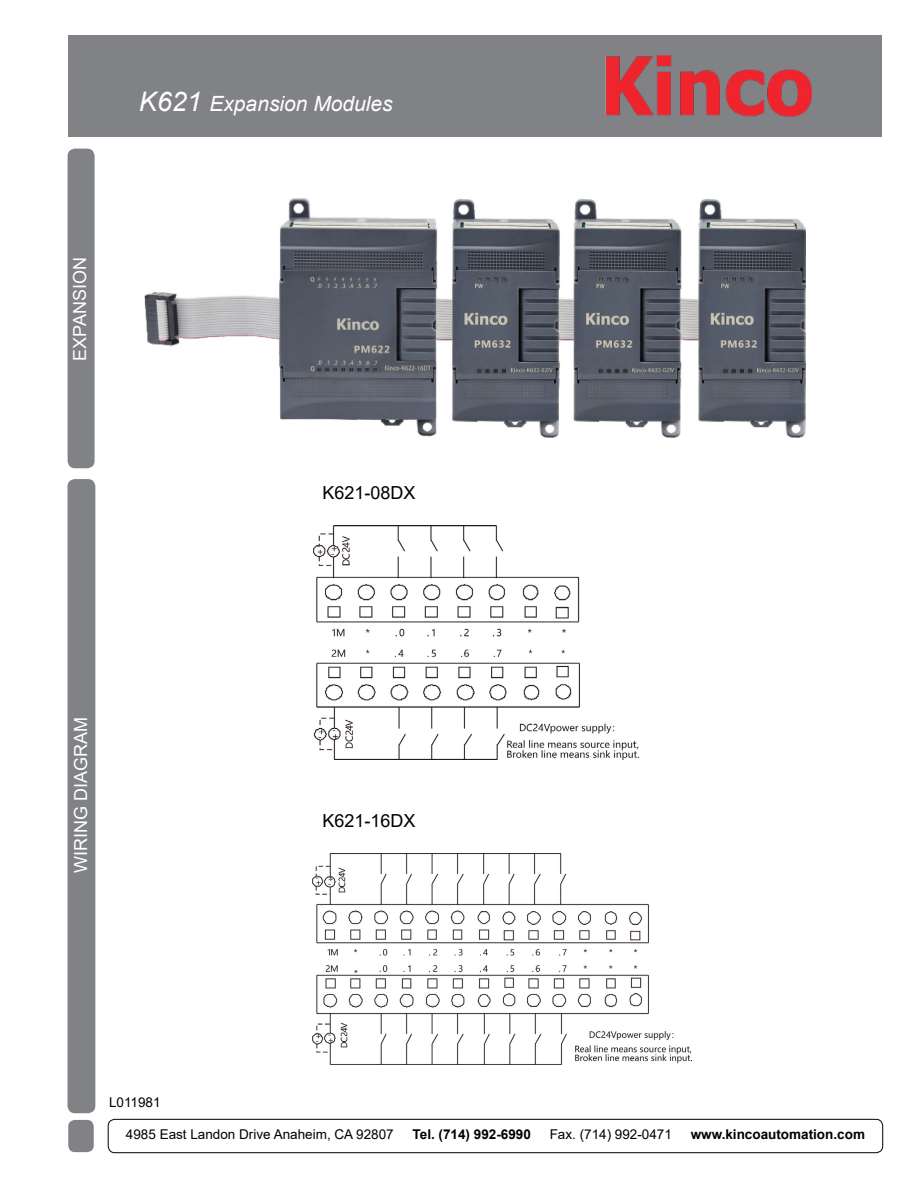
<style>
.page{position:relative;width:918px;height:1188px;background:#fff}
.page>*{position:absolute;margin:0;border:0;box-sizing:border-box;transform-origin:0 0}
.t1{font:italic 21px "Arial";color:#fff}
.t2{font:18px "Arial";color:#fff}
.t3{font:18px "Arial";color:#000}
.t4{font:13.5px "Arial";color:#000}
.t5{font:700 13.5px "Arial";color:#000}
.s1{font-size:27px}
</style>
<div class="page">
<div style="left:68px;top:1120px;width:26px;height:32px;background:#808285;border-radius:7px"></div>
<div style="left:108px;top:1119px;width:775px;height:34px;border:1px solid #000;border-radius:7px"></div>
<div style="left:68px;top:35px;width:814px;height:102px;background:#808285"></div>
<img style="left:605px;top:56px;width:207px;height:60px">
<div style="left:68px;top:480px;width:27px;height:632px;background:#808285;border-radius:7px"></div>
<div style="left:68px;top:479px;width:27px;height:634px;border:2px solid #808285;border-radius:7px"></div>
<img style="left:314px;top:525px;width:324px;height:235px">
<img style="left:312px;top:854px;width:379px;height:211px">
<div style="left:68px;top:149px;width:26px;height:319px;background:#808285;border-radius:7px"></div>
<div style="left:68px;top:149px;width:27px;height:319px;border:2px solid #808285;border-radius:7px"></div>
<img style="left:145px;top:198px;width:661px;height:240px">
<h1 class="t1" style="left:139px;top:90px;width:255px"><span class="s1">K621</span> Expansion Modules</h1>
<h2 class="t2" style="left:67px;top:361px;width:105px;rotate:-90deg">EXPANSION</h2>
<h2 class="t3" style="left:322px;top:480px;width:95px">K621-08DX</h2>
<h2 class="t2" style="left:68px;top:873px;width:158px;rotate:-90deg">WIRING DIAGRAM</h2>
<h2 class="t3" style="left:322px;top:808px;width:95px">K621-16DX</h2>
<p class="t4" style="left:109px;top:1093px;width:53px">L011981</p>
<p class="t4" style="left:126px;top:1125px;width:269px">4985 East Landon Drive Anaheim, CA 92807</p>
<p class="t5" style="left:413px;top:1124px;width:120px">Tel. (714) 992-6990</p>
<p class="t4" style="left:550px;top:1125px;width:124px">Fax. (714) 992-0471</p>
<p class="t5" style="left:691px;top:1124px;width:176px">www.kincoautomation.com</p>
</div>
